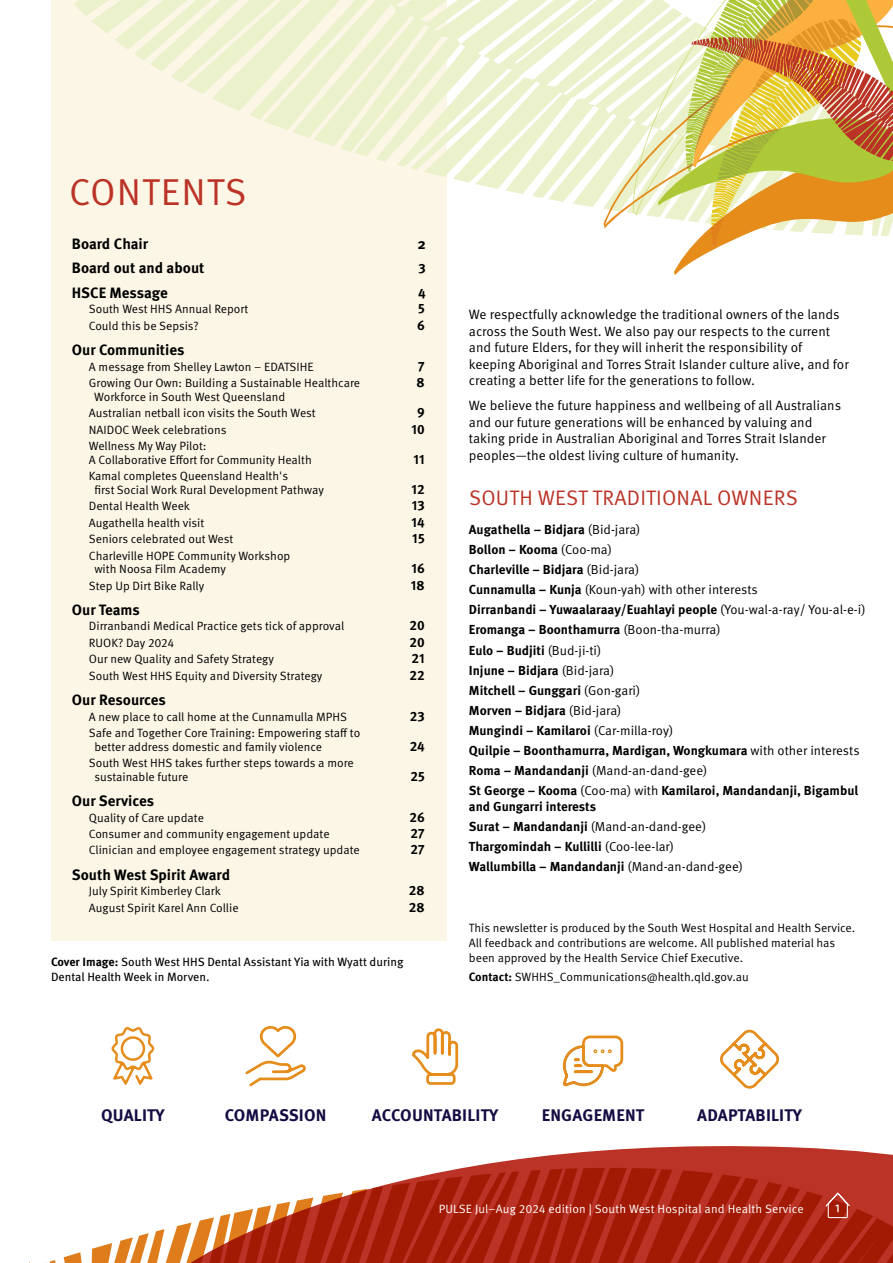
<style>
.page{position:relative;width:893px;height:1263px;background:#fff}
.page>*{position:absolute;margin:0;border:0;box-sizing:border-box;transform-origin:0 0}
.t1{font:37.5px "Meta Pro";letter-spacing:.03em;color:#ba3326}
.t2{font:21px "Meta Pro";letter-spacing:.01em;color:#ba3326}
.t3{font:700 16.8px "Meta Pro";letter-spacing:.01em;color:#140c42}
.t4{font:700 15px "Meta Pro";color:#000}
.t5{font:13.5px/16.5px "Meta Pro";color:#000}
.t6{font:700 13.5px "Meta Pro";color:#000}
.t7{font:700 13.05px/20.1px "Meta Pro";color:#000}
.t8{font:12px/13.5px "Meta Pro";color:#000}
.t9{font:12px/15px "Meta Pro";color:#000}
.t10{font:12px "Meta Pro";letter-spacing:.01em;color:#fff}
.t11{font:500 12px "Baloo 2";color:#fff}
.s1{font-weight:700}
.s2{font-weight:400}
</style>
<div class="page">
<div style="left:51px;top:0;width:395px;height:940px;background:#fbf6e6"></div>
<svg style="left:70px;top:0;width:306px;height:156px"></svg>
<svg style="left:505px;top:189px;width:99px;height:20px"></svg>
<svg style="left:86px;top:16px;width:6px;height:5px"></svg>
<svg style="left:107px;top:34px;width:8px;height:6px"></svg>
<svg style="left:424px;top:170px;width:180px;height:19px;fill:#eaf1cb"></svg>
<svg style="left:376px;top:0;width:255px;height:170px"></svg>
<svg style="left:604px;top:21px;width:54px;height:208px;fill:#eaf1cb"></svg>
<svg style="left:658px;top:0;width:235px;height:275px"></svg>
<svg style="left:463px;top:1146px;width:430px;height:22px;fill:#ba3326"></svg>
<svg style="left:452px;top:1168px;width:441px;height:95px;background:#ab2311"></svg>
<svg style="left:29px;top:1170px;width:512px;height:93px"></svg>
<svg style="left:823px;top:1192px;width:34px;height:27px"></svg>
<svg style="left:245px;top:1026px;width:61px;height:61px"></svg>
<svg style="left:720px;top:1029px;width:59px;height:60px"></svg>
<svg style="left:562px;top:1035px;width:62px;height:52px"></svg>
<svg style="left:112px;top:1027px;width:42px;height:58px"></svg>
<svg style="left:412px;top:1028px;width:47px;height:57px"></svg>
<h1 class="t1" style="left:69px;top:168px;width:179px">CONTENTS</h1>
<p class="t4" style="left:72px;top:234px;width:78px">Board Chair</p>
<p class="t4" style="left:417px;top:234px;width:10px">2</p>
<p class="t4" style="left:72px;top:259px;width:134px">Board out and about</p>
<p class="t6" style="left:419px;top:260px;width:9px">3</p>
<p class="t4" style="left:72px;top:283px;width:98px">HSCE Message</p>
<p class="t6" style="left:418px;top:285px;width:9px">4</p>
<p class="t8" style="left:89px;top:303px;width:161px">South West HHS Annual Report</p>
<p class="t6" style="left:418px;top:300px;width:8px">5</p>
<p class="t8" style="left:89px;top:319px;width:111px">Could this be Sepsis?</p>
<p class="t6" style="left:417px;top:317px;width:9px">6</p>
<p class="t4" style="left:72px;top:340px;width:114px">Our Communities</p>
<p class="t8" style="left:89px;top:360px;width:226px">A message from Shelley Lawton – EDATSIHE</p>
<p class="t6" style="left:418px;top:357px;width:8px">7</p>
<p class="t8" style="left:89px;top:377px;width:273px">Growing Our Own: Building a Sustainable Healthcare</p>
<p class="t6" style="left:417px;top:374px;width:10px">8</p>
<p class="t8" style="left:89px;top:389px;width:228px;line-height:16.5px;text-indent:5px">Workforce in South West Queensland<br>Australian netball icon visits the South West</p>
<p class="t6" style="left:417px;top:404px;width:9px">9</p>
<p class="t8" style="left:89px;top:423px;width:139px">NAIDOC Week celebrations</p>
<p class="t6" style="left:411px;top:420px;width:15px">10</p>
<p class="t8" style="left:89px;top:440px;width:224px">Wellness My Way Pilot:<br>A Collaborative Effort for Community Health</p>
<p class="t6" style="left:413px;top:450px;width:13px">11</p>
<p class="t8" style="left:94px;top:470px;width:231px;text-indent:-6px">Kamal completes Queensland Health's<br>first Social Work Rural Development Pathway</p>
<p class="t6" style="left:411px;top:480px;width:15px">12</p>
<p class="t8" style="left:89px;top:500px;width:103px">Dental Health Week</p>
<p class="t6" style="left:412px;top:497px;width:14px">13</p>
<p class="t8" style="left:89px;top:516px;width:117px">Augathella health visit</p>
<p class="t6" style="left:412px;top:513px;width:15px">14</p>
<p class="t8" style="left:89px;top:532px;width:146px">Seniors celebrated out West</p>
<p class="t6" style="left:412px;top:530px;width:14px">15</p>
<p class="t8" style="left:94px;top:549px;width:198px;text-indent:-6px">Charleville HOPE Community Workshop with Noosa Film Academy</p>
<p class="t6" style="left:411px;top:560px;width:15px">16</p>
<p class="t8" style="left:89px;top:579px;width:117px">Step Up Dirt Bike Rally</p>
<p class="t6" style="left:411px;top:576px;width:15px">18</p>
<p class="t4" style="left:72px;top:600px;width:70px">Our Teams</p>
<p class="t8" style="left:89px;top:620px;width:257px">Dirranbandi Medical Practice gets tick of approval</p>
<p class="t6" style="left:409px;top:617px;width:17px">20</p>
<p class="t8" style="left:89px;top:636px;width:87px">RUOK? Day 2024</p>
<p class="t6" style="left:409px;top:634px;width:17px">20</p>
<p class="t8" style="left:89px;top:653px;width:187px">Our new Quality and Safety Strategy</p>
<p class="t6" style="left:412px;top:650px;width:15px">21</p>
<p class="t8" style="left:89px;top:669px;width:235px">South West HHS Equity and Diversity Strategy</p>
<p class="t6" style="left:409px;top:667px;width:17px">22</p>
<p class="t4" style="left:72px;top:690px;width:96px">Our Resources</p>
<p class="t8" style="left:89px;top:710px;width:260px">A new place to call home at the Cunnamulla MPHS</p>
<p class="t6" style="left:410px;top:707px;width:16px">23</p>
<p class="t8" style="left:94px;top:727px;width:267px;text-indent:-6px">Safe and Together Core Training: Empowering staff to better address domestic and family violence</p>
<p class="t6" style="left:410px;top:737px;width:16px">24</p>
<p class="t8" style="left:94px;top:757px;width:261px;text-indent:-6px">South West HHS takes further steps towards a more sustainable future</p>
<p class="t6" style="left:410px;top:767px;width:16px">25</p>
<p class="t4" style="left:72px;top:791px;width:84px">Our Services</p>
<p class="t8" style="left:89px;top:811px;width:117px">Quality of Care update</p>
<p class="t6" style="left:409px;top:808px;width:17px">26</p>
<p class="t8" style="left:89px;top:827px;width:242px">Consumer and community engagement update</p>
<p class="t6" style="left:410px;top:825px;width:16px">27</p>
<p class="t8" style="left:89px;top:844px;width:272px">Clinician and employee engagement strategy update</p>
<p class="t6" style="left:410px;top:841px;width:16px">27</p>
<p class="t4" style="left:72px;top:865px;width:160px">South West Spirit Award</p>
<p class="t8" style="left:89px;top:885px;width:134px">July Spirit Kimberley Clark</p>
<p class="t6" style="left:409px;top:882px;width:17px">28</p>
<p class="t8" style="left:89px;top:901px;width:151px">August Spirit Karel Ann Collie</p>
<p class="t6" style="left:409px;top:898px;width:17px">28</p>
<p class="t9" style="left:51px;top:954px;width:354px"><span class="s1">Cover Image:</span> South West HHS Dental Assistant Yia with Wyatt during<br>Dental Health Week in Morven.</p>
<p class="t5" style="left:469px;top:307px;width:381px">We respectfully acknowledge the traditional owners of the lands across the South West. We also pay our respects to the current and future Elders, for they will inherit the responsibility of keeping Aboriginal and Torres Strait Islander culture alive, and for creating a better life for the generations to follow.</p>
<p class="t5" style="left:469px;top:398px;width:374px">We believe the future happiness and wellbeing of all Australians and our future generations will be enhanced by valuing and taking pride in Australian Aboriginal and Torres Strait Islander peoples—the oldest living culture of humanity.</p>
<h2 class="t2" style="left:469px;top:485px;width:330px">SOUTH WEST TRADITIONAL OWNERS</h2>
<p class="t7" style="left:469px;top:520px;width:398px">Augathella – Bidjara <span class="s2">(Bid-jara)<br></span>Bollon – Kooma <span class="s2">(Coo-ma)<br></span>Charleville – Bidjara <span class="s2">(Bid-jara)<br></span>Cunnamulla – Kunja <span class="s2">(Koun-yah) with other interests<br></span>Dirranbandi – Yuwaalaraay/Euahlayi people <span class="s2">(You-wal-a-ray/ You-al-e-i)<br></span>Eromanga – Boonthamurra <span class="s2">(Boon-tha-murra)<br></span>Eulo – Budjiti <span class="s2">(Bud-ji-ti)<br></span>Injune – Bidjara <span class="s2">(Bid-jara)<br></span>Mitchell – Gunggari <span class="s2">(Gon-gari)<br></span>Morven – Bidjara <span class="s2">(Bid-jara)<br></span>Mungindi – Kamilaroi <span class="s2">(Car-milla-roy)<br></span>Quilpie – Boonthamurra, Mardigan, Wongkumara <span class="s2">with other interests </span>Roma – Mandandanji <span class="s2">(Mand-an-dand-gee)<br></span>St George – Kooma <span class="s2">(Coo-ma) with</span> Kamilaroi, Mandandanji, Bigambul</p>
<p class="t7" style="left:469px;top:796px;width:276px">and Gungarri interests<br>Surat – Mandandanji <span class="s2">(Mand-an-dand-gee)<br></span>Thargomindah – Kullilli <span class="s2">(Coo-lee-lar)<br></span>Wallumbilla – Mandandanji <span class="s2">(Mand-an-dand-gee)</span></p>
<p class="t8" style="left:469px;top:921px;width:388px;line-height:15px">This newsletter is produced by the South West Hospital and Health Service.<br>All feedback and contributions are welcome. All published material has been approved by the Health Service Chief Executive.</p>
<p class="t8" style="left:469px;top:971px;width:281px"><span class="s1">Contact:</span> SWHHS_Communications@health.qld.gov.au</p>
<h3 class="t3" style="left:101px;top:1104px;width:65px">QUALITY</h3>
<h3 class="t3" style="left:225px;top:1104px;width:103px">COMPASSION</h3>
<h3 class="t3" style="left:372px;top:1104px;width:128px">ACCOUNTABILITY</h3>
<h3 class="t3" style="left:542px;top:1104px;width:104px">ENGAGEMENT</h3>
<h3 class="t3" style="left:697px;top:1104px;width:106px">ADAPTABILITY</h3>
<p class="t10" style="left:439px;top:1201px;width:366px">PULSE Jul–Aug 2024 edition | South West Hospital and Health Service</p>
<p class="t11" style="left:836px;top:1199px;width:6px">1</p>
</div>
